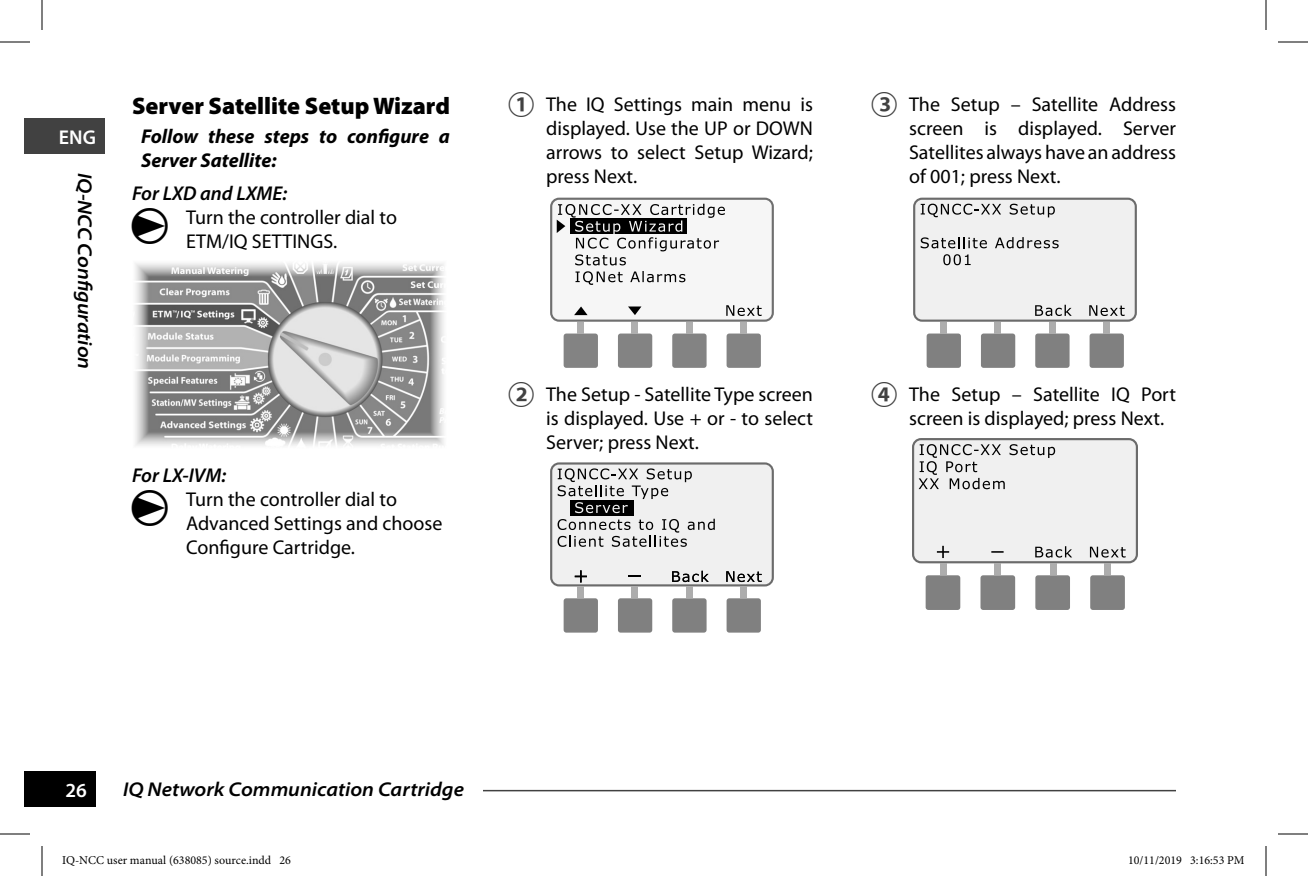
<style>
.page{position:relative;width:1308px;height:876px;background:#fff}
.page>*{position:absolute;margin:0;border:0;box-sizing:border-box;transform-origin:0 0}
.t1{font:900 24px "Myriad Pro";color:#000}
.t2{font:20px/24px "Myriad Pro";color:#000}
.t3{font:italic 600 semi-expanded 20px "Myriad Pro";color:#000}
.t4{font:italic 700 20px/24px "Myriad Pro";color:#000}
.t5{font:italic 600 20px "Myriad Pro";color:#000}
.t6{font:600 20px "Myriad Pro";color:#fff}
.t7{font:12px "Minion Pro";color:#000}
</style>
<div class="page">
<div style="left:24px;top:771px;width:72px;height:36px;background:#000"></div>
<hr style="left:312px;top:790px;width:864px;height:1px;background:#414141">
<div style="left:123px;top:781px;width:360px;height:16px;background:#fff"></div>
<div style="left:24px;top:118px;width:81px;height:36px;background:#414141"></div>
<img style="left:135px;top:263px;width:309px;height:183px">
<div style="left:727px;top:334px;width:34px;height:34px;background:#838383;border-radius:3px"></div>
<div style="left:672px;top:334px;width:35px;height:34px;background:#838383;border-radius:3px"></div>
<div style="left:618px;top:334px;width:34px;height:34px;background:#838383;border-radius:3px"></div>
<div style="left:564px;top:334px;width:34px;height:34px;background:#838383;border-radius:3px"></div>
<svg style="left:550px;top:198px;width:224px;height:124px"></svg>
<div style="left:552px;top:200px;width:220px;height:120px;background:#f6f6f6;border-radius:7px"></div>
<div style="left:632px;top:322px;width:6px;height:12px;background:#afafaf"></div>
<div style="left:687px;top:322px;width:6px;height:12px;background:#afafaf"></div>
<div style="left:740px;top:322px;width:6px;height:12px;background:#afafaf"></div>
<div style="left:578px;top:322px;width:6px;height:12px;background:#afafaf"></div>
<svg style="left:628px;top:307px;width:13px;height:8px"></svg>
<svg style="left:574px;top:307px;width:14px;height:8px"></svg>
<svg style="left:557px;top:204px;width:168px;height:81px"></svg>
<svg style="left:726px;top:305px;width:36px;height:11px"></svg>
<div style="left:727px;top:598px;width:34px;height:35px;background:#808080;border-radius:3px"></div>
<div style="left:672px;top:598px;width:35px;height:35px;background:#808080;border-radius:3px"></div>
<div style="left:618px;top:598px;width:34px;height:35px;background:#808080;border-radius:3px"></div>
<div style="left:564px;top:598px;width:34px;height:35px;background:#808080;border-radius:3px"></div>
<svg style="left:550px;top:462px;width:224px;height:124px;background:#848484"></svg>
<div style="left:552px;top:465px;width:220px;height:119px;background:#f0f0f0;border-radius:7px"></div>
<div style="left:632px;top:586px;width:6px;height:12px;background:#adadad"></div>
<div style="left:687px;top:586px;width:6px;height:12px;background:#adadad"></div>
<div style="left:740px;top:586px;width:6px;height:12px;background:#adadad"></div>
<div style="left:578px;top:586px;width:6px;height:12px;background:#adadad"></div>
<svg style="left:672px;top:571px;width:37px;height:11px"></svg>
<svg style="left:575px;top:570px;width:12px;height:12px"></svg>
<svg style="left:629px;top:576px;width:12px;height:1px"></svg>
<svg style="left:726px;top:571px;width:36px;height:11px"></svg>
<div style="left:570px;top:500px;width:63px;height:16px;background:#000"></div>
<svg style="left:558px;top:519px;width:157px;height:28px"></svg>
<svg style="left:558px;top:468px;width:134px;height:45px"></svg>
<div style="left:1090px;top:334px;width:34px;height:34px;background:#808080;border-radius:3px"></div>
<div style="left:1035px;top:334px;width:35px;height:34px;background:#808080;border-radius:3px"></div>
<div style="left:981px;top:334px;width:34px;height:34px;background:#808080;border-radius:3px"></div>
<div style="left:927px;top:334px;width:34px;height:34px;background:#808080;border-radius:3px"></div>
<svg style="left:913px;top:198px;width:224px;height:124px"></svg>
<div style="left:915px;top:200px;width:220px;height:120px;background:#f0f0f0;border-radius:7px"></div>
<div style="left:995px;top:322px;width:6px;height:12px;background:#adadad"></div>
<svg style="left:921px;top:204px;width:80px;height:13px"></svg>
<svg style="left:1010px;top:204px;width:45px;height:13px"></svg>
<svg style="left:921px;top:237px;width:66px;height:11px"></svg>
<svg style="left:995px;top:237px;width:64px;height:11px"></svg>
<svg style="left:943px;top:254px;width:28px;height:11px"></svg>
<div style="left:941px;top:322px;width:6px;height:12px;background:#adadad"></div>
<div style="left:1050px;top:322px;width:6px;height:12px;background:#adadad"></div>
<div style="left:1103px;top:322px;width:6px;height:12px;background:#adadad"></div>
<svg style="left:1035px;top:305px;width:37px;height:11px"></svg>
<svg style="left:1089px;top:305px;width:36px;height:11px"></svg>
<div style="left:1090px;top:575px;width:35px;height:35px;background:#808080;border-radius:3px"></div>
<div style="left:1035px;top:575px;width:35px;height:35px;background:#808080;border-radius:3px"></div>
<div style="left:981px;top:575px;width:34px;height:35px;background:#808080;border-radius:3px"></div>
<div style="left:926px;top:575px;width:34px;height:35px;background:#808080;border-radius:3px"></div>
<svg style="left:912px;top:438px;width:226px;height:125px"></svg>
<div style="left:914px;top:440px;width:222px;height:121px;background:#f0f0f0;border-radius:7px"></div>
<div style="left:994px;top:563px;width:7px;height:12px;background:#adadad"></div>
<div style="left:1050px;top:563px;width:6px;height:12px;background:#adadad"></div>
<div style="left:1104px;top:563px;width:6px;height:12px;background:#adadad"></div>
<div style="left:940px;top:563px;width:6px;height:12px;background:#adadad"></div>
<svg style="left:919px;top:444px;width:207px;height:114px"></svg>
<hr style="left:0;top:42px;width:30px;height:1px;background:#000">
<hr style="left:1278px;top:42px;width:30px;height:1px;background:#000">
<hr style="left:0;top:834px;width:30px;height:1px;background:#000">
<hr style="left:1278px;top:834px;width:30px;height:1px;background:#000">
<hr style="left:42px;top:0;width:1px;height:30px;background:#000">
<hr style="left:42px;top:846px;width:1px;height:30px;background:#000">
<hr style="left:1266px;top:0;width:1px;height:30px;background:#000">
<hr style="left:1266px;top:846px;width:1px;height:30px;background:#000">
<p class="t6" style="left:59px;top:126px;width:39px">ENG</p>
<p class="t3" style="left:96px;top:172px;width:198px;rotate:90deg">IQ-NCC Configuration</p>
<p class="t1" style="left:132px;top:92px;width:320px">Server Satellite Setup Wizard</p>
<p class="t4" style="left:141px;top:124px;width:311px">Follow these steps to configure a<br>Server Satellite:</p>
<p class="t5" style="left:132px;top:182px;width:157px">For LXD and LXME:</p>
<p class="t2" style="left:186px;top:205px;width:213px">Turn the controller dial to<br>ETM/IQ SETTINGS.</p>
<p class="t5" style="left:132px;top:464px;width:96px">For LX-IVM:</p>
<p class="t2" style="left:186px;top:487px;width:258px">Turn the controller dial to<br>Advanced Settings and choose<br>Configure Cartridge.</p>
<p class="t2" style="left:546px;top:93px;width:268px;text-align:justify">The IQ Settings main menu is displayed. Use the UP or DOWN arrows to select Setup Wizard; press Next.</p>
<p class="t2" style="left:546px;top:383px;width:268px;text-align:justify">The Setup - Satellite Type screen is displayed. Use + or - to select Server; press Next.</p>
<p class="t6" style="left:66px;top:779px;width:23px">26</p>
<p class="t3" style="left:123px;top:778px;width:343px">IQ Network Communication Cartridge</p>
<p class="t2" style="left:909px;top:93px;width:268px;text-align:justify">The Setup – Satellite Address screen is displayed. Server Satellites always have an address of 001; press Next.</p>
<p class="t2" style="left:909px;top:383px;width:268px">The Setup – Satellite IQ Port screen is displayed; press Next.</p>
<p class="t7" style="left:62px;top:852px;width:231px">IQ-NCC user manual (638085) source.indd 26</p>
<p class="t7" style="left:1128px;top:852px;width:118px">10/11/2019 3:16:53 PM</p>
</div>
